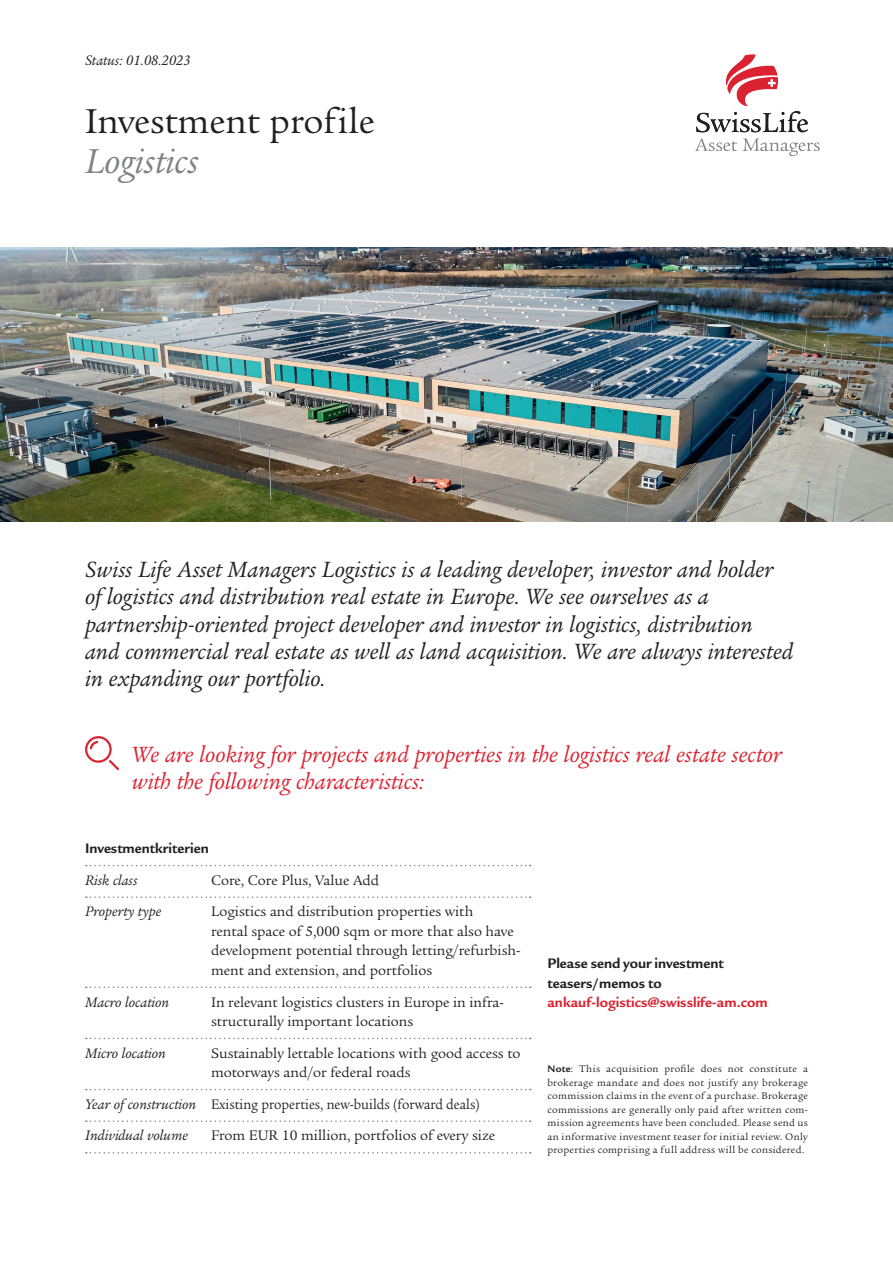
<style>
.page{position:relative;width:893px;height:1263px;background:#fff}
.page>*{position:absolute;margin:0;border:0;box-sizing:border-box;transform-origin:0 0}
.t1{font:37.5px "Legacy Serif ITC Pro";color:#231f20}
.t2{font:italic 37.5px "Legacy Serif ITC Pro";color:#808285}
.t3{font:italic 24px/27px "Legacy Serif ITC Pro";color:#231f20}
.t4{font:italic 24px/27px "Legacy Serif ITC Pro";color:#db2230}
.t5{font:15px/19.5px "Legacy Serif ITC Pro";color:#231f20}
.t6{font:15px/31.7px "Legacy Serif ITC Pro";color:#231f20;scale:.92 1}
.t7{font:italic 15px "Legacy Serif ITC Pro";color:#231f20}
.t8{font:700 15px/19.5px "Legacy Sans ITC Pro";color:#231f20}
.t9{font:700 15px "Legacy Sans ITC Pro";color:#db2230}
.t10{font:10.5px/13.5px "Legacy Serif ITC Pro";letter-spacing:.03em;color:#231f20;text-align:justify}
.s1{font-style:italic}
.s2{font-family:"Legacy Sans ITC Pro";font-weight:700}
</style>
<div class="page">
<svg style="left:695px;top:54px;width:125px;height:103px"></svg>
<img style="left:0;top:247px;width:893px;height:275px">
<svg style="left:85px;top:736px;width:34px;height:34px"></svg>
<svg style="left:86px;top:865px;width:445px;height:1px"></svg>
<svg style="left:86px;top:896px;width:445px;height:2px"></svg>
<svg style="left:86px;top:986px;width:445px;height:2px"></svg>
<svg style="left:86px;top:1038px;width:445px;height:1px"></svg>
<svg style="left:86px;top:1089px;width:445px;height:1px"></svg>
<svg style="left:86px;top:1120px;width:445px;height:2px"></svg>
<svg style="left:86px;top:1152px;width:445px;height:1px"></svg>
<p class="t7" style="left:85px;top:51px;width:107px">Status: 01.08.2023</p>
<h1 class="t1" style="left:85px;top:98px;width:291px">Investment profile</h1>
<h1 class="t2" style="left:85px;top:138px;width:115px">Logistics</h1>
<p class="t3" style="left:85px;top:556px;width:710px">Swiss Life Asset Managers Logistics is a leading developer, investor and holder of logistics and distribution real estate in Europe. We see ourselves as a partnership-oriented project developer and investor in logistics, distribution and commercial real estate as well as land acquisition. We are always interested in expanding our portfolio.</p>
<h2 class="t4" style="left:132px;top:740px;width:652px">We are looking for projects and properties in the logistics real estate sector with the following characteristics:</h2>
<p class="t8" style="left:85px;top:839px;width:125px">Investmentkriterien</p>
<p class="t7" style="left:85px;top:871px;width:54px">Risk class</p>
<p class="t5" style="left:211px;top:870px;width:170px">Core, Core Plus, Value Add</p>
<p class="t7" style="left:85px;top:902px;width:78px">Property type</p>
<p class="t5" style="left:211px;top:902px;width:311px">Logistics and distribution properties with<br>rental space of 5,000 sqm or more that also have development potential through letting/refurbish&shy;ment and extension, and portfolios</p>
<p class="t7" style="left:85px;top:992px;width:86px">Macro location</p>
<p class="t5" style="left:211px;top:992px;width:294px">In relevant logistics clusters in Europe in infra&shy;structurally important locations</p>
<p class="t7" style="left:85px;top:1043px;width:82px">Micro location</p>
<p class="t5" style="left:211px;top:1043px;width:311px">Sustainably lettable locations with good access to motorways and/or federal roads</p>
<p class="t6" style="left:85px;top:1088px;width:430px"><span class="s1">Year of construction</span> Existing properties, new-builds (forward deals)<br><span class="s1">Individual volume</span></p>
<p class="t5" style="left:211px;top:1126px;width:286px">From EUR 10 million, portfolios of every size</p>
<p class="t8" style="left:547px;top:954px;width:178px">Please send your investment teasers/memos to</p>
<p class="t9" style="left:547px;top:994px;width:222px">ankauf-logistics@swisslife-am.com</p>
<p class="t10" style="left:547px;top:1062px;width:262px"><span class="s2">Note</span>: This acquisition profile does not constitute a brokerage mandate and does not justify any brokerage commission claims in the event of a purchase. Brokerage commissions are generally only paid after written com&shy;mission agreements have been concluded. Please send us an informative investment teaser for initial review. Only properties comprising a full address will be considered.</p>
</div>
